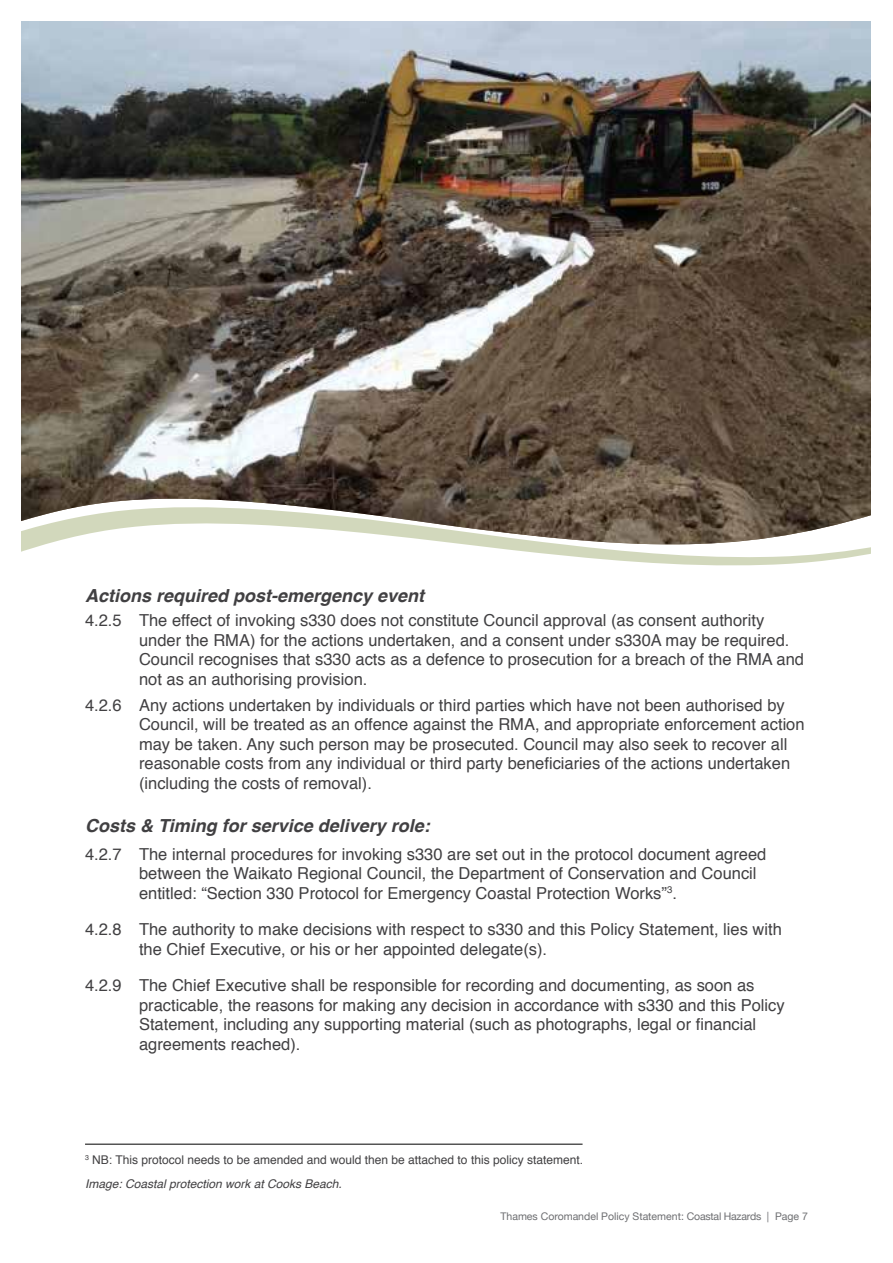
<style>
.page{position:relative;width:893px;height:1263px;background:#fff}
.page>*{position:absolute;margin:0;border:0;box-sizing:border-box;transform-origin:0 0}
.t1{font:italic 700 18px "Helvetica";color:#414042}
.t2{font:16.5px/19.5px "Helvetica";color:#414042}
.t3{font:12px/24px "Helvetica";color:#414042}
.t4{font:10.5px "Helvetica Neue";color:#6d6e71}
.s1{font-style:italic}
</style>
<div class="page">
<img style="left:21px;top:21px;width:850px;height:485px">
<svg style="left:21px;top:506px;width:850px;height:60px"></svg>
<hr style="left:85px;top:1144px;width:498px;height:1px;background:#000">
<p class="t1" style="left:85px;top:581px;width:341px">Actions required post-emergency event</p>
<p class="t2" style="left:139px;top:611px;width:666px;text-indent:-54px">4.2.5 The effect of invoking s330 does not constitute Council approval (as consent authority under the RMA) for the actions undertaken, and a consent under s330A may be required.<br>Council recognises that s330 acts as a defence to prosecution for a breach of the RMA and not as an authorising provision.</p>
<p class="t2" style="left:139px;top:695px;width:667px;text-indent:-54px">4.2.6 Any actions undertaken by individuals or third parties which have not been authorised by Council, will be treated as an offence against the RMA, and appropriate enforcement action may be taken. Any such person may be prosecuted. Council may also seek to recover all reasonable costs from any individual or third party beneficiaries of the actions undertaken (including the costs of removal).</p>
<p class="t1" style="left:85px;top:810px;width:346px">Costs &amp; Timing for service delivery role:</p>
<p class="t2" style="left:139px;top:844px;width:629px;text-indent:-54px">4.2.7 The internal procedures for invoking s330 are set out in the protocol document agreed between the Waikato Regional Council, the Department of Conservation and Council entitled: “Section 330 Protocol for Emergency Coastal Protection Works”<sup>3</sup>.</p>
<p class="t2" style="left:139px;top:920px;width:644px;text-indent:-54px">4.2.8 The authority to make decisions with respect to s330 and this Policy Statement, lies with the Chief Executive, or his or her appointed delegate(s).</p>
<p class="t2" style="left:139px;top:976px;width:647px;text-indent:-54px">4.2.9 The Chief Executive shall be responsible for recording and documenting, as soon as practicable, the reasons for making any decision in accordance with s330 and this Policy Statement, including any supporting material (such as photographs, legal or financial agreements reached).</p>
<p class="t3" style="left:85px;top:1148px;width:499px"><sup>3</sup> NB: This protocol needs to be amended and would then be attached to this policy statement.<br><span class="s1">Image: Coastal protection work at Cooks Beach.</span></p>
<p class="t4" style="left:500px;top:1209px;width:309px">Thames Coromandel Policy Statement: Coastal Hazards | Page 7</p>
</div>
